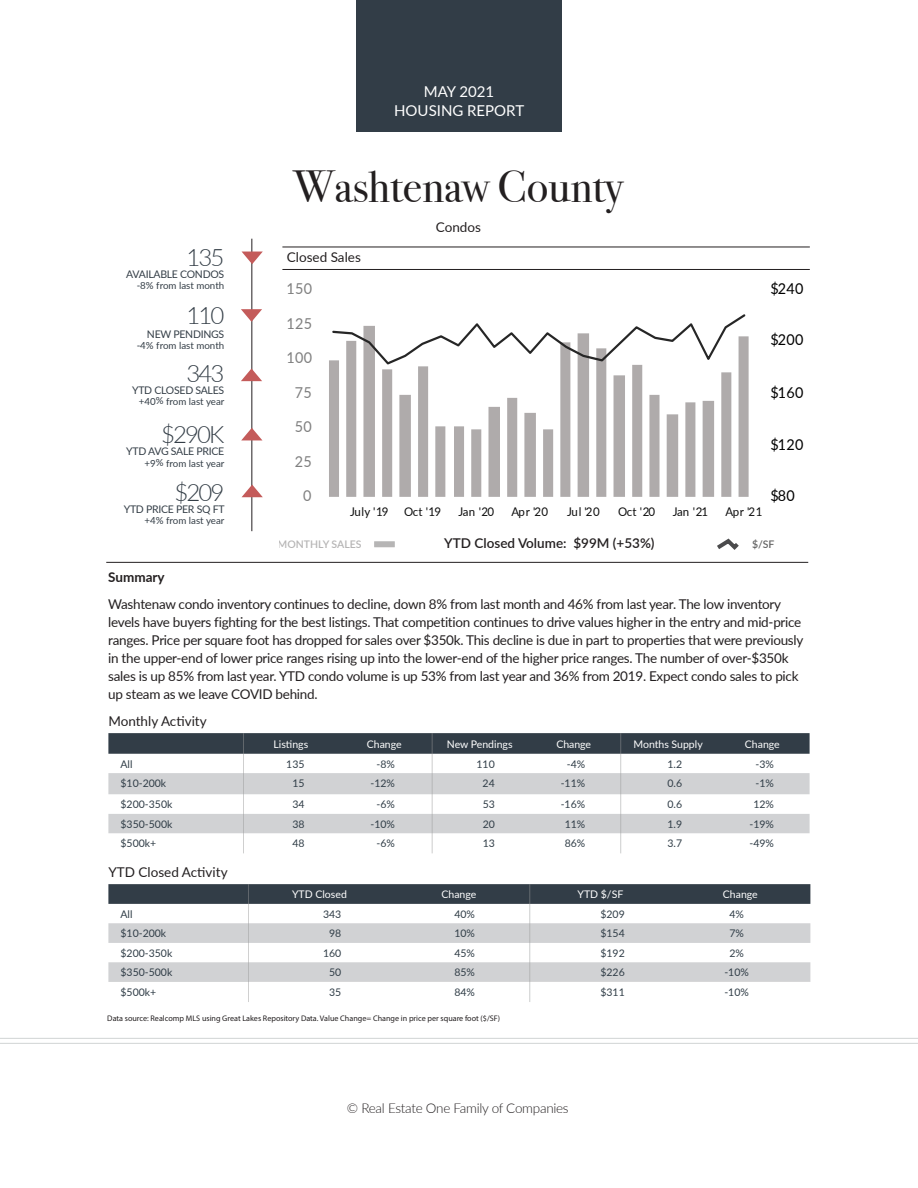
<style>
.page{position:relative;width:918px;height:1188px;background:#fff}
.page>*{position:absolute;margin:0;border:0;box-sizing:border-box;transform-origin:0 0}
.t1{font:45px "Bodoni Svty Two ITCTT";color:#231f20}
.t2{font:300 24px "Lato";letter-spacing:-.08em;color:#343e47}
.t3{font:15px/19.5px "Lato";color:#fff;text-align:center}
.t4{font:15px "Lato";letter-spacing:.02em;color:#000;scale:.96 1}
.t5{font:15px "Lato";letter-spacing:.02em;color:#7f7f7f;scale:.96 1}
.Area_Summary{font:13.5px/18px "Lato";letter-spacing:-.02em;color:#231f20}
.Area_Summary-2{font:13.5px "Lato";color:#231f20}
.t6{font:300 13.5px "Lato";letter-spacing:-.02em;color:#231f20}
.t7{font:600 13.5px "Lato";color:#231f20}
.t8{font:700 13.5px "Lato";color:#231f20}
.t9{font:12px "Lato";letter-spacing:-.045em;color:#0d0d0d;scale:.96 1}
.t10{font:10.5px "Lato";color:#303d47}
.t11{font:10.5px "Lato";color:#fff}
.t12{font:10.5px "Lato";letter-spacing:-.025em;color:#343e47}
.t13{font:600 10.5px "Lato";color:#b6b5b5}
.t14{font:600 10.5px "Lato";color:#646464}
.t15{font:9.75px "Lato";color:#343e47}
.t16{font:8.1px "Myriad Pro";color:#231f20}
</style>
<div class="page">
<div style="left:356px;top:0;width:206px;height:132px;background:#323d47"></div>
<hr style="left:0;top:1038px;width:918px;height:1px;background:#d1d4d4">
<hr style="left:0;top:1043px;width:918px;height:1px;background:#d1d4d4">
<hr style="left:106px;top:562px;width:702px;height:1px;background:#231f20">
<hr style="left:252px;top:239px;width:1px;height:292px;background:#231f20">
<svg style="left:241px;top:368px;width:21px;height:13px"></svg>
<svg style="left:241px;top:428px;width:21px;height:12px"></svg>
<hr style="left:282px;top:269px;width:528px;height:1px;background:#231f20">
<hr style="left:282px;top:247px;width:528px;height:1px;background:#231f20">
<svg style="left:329px;top:336px;width:420px;height:161px"></svg>
<svg style="left:331px;top:314px;width:416px;height:52px"></svg>
<div style="left:374px;top:541px;width:21px;height:6px;background:#b6b5b5"></div>
<svg style="left:717px;top:538px;width:22px;height:12px"></svg>
<svg style="left:108px;top:733px;width:702px;height:21px;background:#36404a"></svg>
<svg style="left:108px;top:773px;width:702px;height:60px"></svg>
<hr style="left:432px;top:733px;width:1px;height:120px;background:#989999">
<hr style="left:620px;top:733px;width:1px;height:120px;background:#989999">
<hr style="left:243px;top:733px;width:1px;height:120px;background:#989999">
<svg style="left:108px;top:884px;width:702px;height:20px;background:#343f49"></svg>
<svg style="left:108px;top:923px;width:702px;height:78px"></svg>
<hr style="left:248px;top:884px;width:1px;height:118px;background:#989999">
<hr style="left:530px;top:884px;width:1px;height:118px;background:#989999">
<svg style="left:241px;top:309px;width:21px;height:13px"></svg>
<svg style="left:242px;top:252px;width:21px;height:12px"></svg>
<svg style="left:242px;top:485px;width:21px;height:12px"></svg>
<p class="t3" style="left:394px;top:81px;width:132px">MAY 2021<br>HOUSING REPORT</p>
<p class="t2" style="left:186px;top:240px;width:39px">135</p>
<p class="t12" style="left:126px;top:267px;width:99px">AVAILABLE CONDOS</p>
<p class="t15" style="left:137px;top:278px;width:89px">-8% from last month</p>
<p class="t2" style="left:186px;top:299px;width:39px">110</p>
<p class="t12" style="left:147px;top:326px;width:79px">NEW PENDINGS</p>
<p class="t15" style="left:137px;top:338px;width:89px">-4% from last month</p>
<p class="t2" style="left:186px;top:357px;width:39px">343</p>
<p class="t12" style="left:132px;top:383px;width:94px">YTD CLOSED SALES</p>
<p class="t15" style="left:139px;top:395px;width:87px">+40% from last year</p>
<p class="t2" style="left:161px;top:417px;width:65px">$290K</p>
<p class="t12" style="left:126px;top:444px;width:100px">YTD AVG SALE PRICE</p>
<p class="t15" style="left:144px;top:456px;width:82px">+9% from last year</p>
<p class="t2" style="left:174px;top:476px;width:51px">$209</p>
<p class="t12" style="left:124px;top:502px;width:102px">YTD PRICE PER SQ FT</p>
<p class="t15" style="left:145px;top:514px;width:81px">+4% from last year</p>
<p class="t8" style="left:108px;top:567px;width:58px">Summary</p>
<p class="t1" style="left:293px;top:150px;width:331px">Washtenaw County</p>
<p class="Area_Summary" style="left:436px;top:217px;width:47px">Condos</p>
<p class="Area_Summary-2" style="left:287px;top:248px;width:75px">Closed Sales</p>
<p class="t5" style="left:286px;top:278px;width:28px">150</p>
<p class="t5" style="left:286px;top:313px;width:28px">125</p>
<p class="t5" style="left:286px;top:347px;width:28px">100</p>
<p class="t5" style="left:295px;top:382px;width:19px">75</p>
<p class="t5" style="left:295px;top:416px;width:19px">50</p>
<p class="t5" style="left:295px;top:451px;width:19px">25</p>
<p class="t5" style="left:303px;top:485px;width:10px">0</p>
<p class="t4" style="left:771px;top:278px;width:36px">$240</p>
<p class="t4" style="left:771px;top:329px;width:36px">$200</p>
<p class="t4" style="left:771px;top:382px;width:36px">$160</p>
<p class="t4" style="left:771px;top:434px;width:36px">$120</p>
<p class="t4" style="left:771px;top:485px;width:27px">$80</p>
<p class="t9" style="left:350px;top:503px;width:41px">July '19</p>
<p class="t9" style="left:404px;top:503px;width:40px">Oct '19</p>
<p class="t9" style="left:459px;top:503px;width:38px">Jan '20</p>
<p class="t9" style="left:511px;top:503px;width:40px">Apr '20</p>
<p class="t9" style="left:567px;top:503px;width:35px">Jul '20</p>
<p class="t9" style="left:618px;top:503px;width:40px">Oct '20</p>
<p class="t9" style="left:673px;top:503px;width:38px">Jan '21</p>
<p class="t9" style="left:726px;top:503px;width:40px">Apr '21</p>
<p class="t13" style="left:278px;top:536px;width:85px">MONTHLY SALES</p>
<p class="t14" style="left:752px;top:537px;width:24px">$/SF</p>
<p class="t7" style="left:444px;top:533px;width:212px">YTD Closed Volume: $99M (+53%)</p>
<p class="Area_Summary" style="left:108px;top:594px;width:697px">Washtenaw condo inventory continues to decline, down 8% from last month and 46% from last year. The low inventory levels have buyers fighting for the best listings. That competition continues to drive values higher in the entry and mid-price ranges. Price per square foot has dropped for sales over $350k. This decline is due in part to properties that were previously in the upper-end of lower price ranges rising up into the lower-end of the higher price ranges. The number of over-$350k sales is up 85% from last year. YTD condo volume is up 53% from last year and 36% from 2019. Expect condo sales to pick up steam as we leave COVID behind.</p>
<p class="Area_Summary-2" style="left:108px;top:712px;width:100px">Monthly Activity</p>
<p class="t11" style="left:274px;top:736px;width:36px">Listings</p>
<p class="t11" style="left:367px;top:736px;width:36px">Change</p>
<p class="t11" style="left:447px;top:736px;width:67px">New Pendings</p>
<p class="t11" style="left:556px;top:736px;width:36px">Change</p>
<p class="t11" style="left:633px;top:736px;width:71px">Months Supply</p>
<p class="t11" style="left:745px;top:736px;width:36px">Change</p>
<p class="t10" style="left:121px;top:756px;width:14px">All</p>
<p class="t10" style="left:286px;top:756px;width:20px">135</p>
<p class="t10" style="left:377px;top:756px;width:20px">-8%</p>
<p class="t10" style="left:477px;top:756px;width:20px">110</p>
<p class="t10" style="left:567px;top:756px;width:20px">-4%</p>
<p class="t10" style="left:667px;top:756px;width:16px">1.2</p>
<p class="t10" style="left:756px;top:756px;width:20px">-3%</p>
<p class="t10" style="left:121px;top:776px;width:47px">$10-200k</p>
<p class="t10" style="left:292px;top:776px;width:14px">15</p>
<p class="t10" style="left:370px;top:776px;width:26px">-12%</p>
<p class="t10" style="left:483px;top:776px;width:14px">24</p>
<p class="t10" style="left:561px;top:776px;width:26px">-11%</p>
<p class="t10" style="left:667px;top:776px;width:16px">0.6</p>
<p class="t10" style="left:756px;top:776px;width:20px">-1%</p>
<p class="t10" style="left:121px;top:797px;width:53px">$200-350k</p>
<p class="t10" style="left:292px;top:797px;width:14px">34</p>
<p class="t10" style="left:377px;top:797px;width:20px">-6%</p>
<p class="t10" style="left:483px;top:797px;width:14px">53</p>
<p class="t10" style="left:561px;top:797px;width:26px">-16%</p>
<p class="t10" style="left:667px;top:797px;width:16px">0.6</p>
<p class="t10" style="left:753px;top:797px;width:22px">12%</p>
<p class="t10" style="left:121px;top:816px;width:53px">$350-500k</p>
<p class="t10" style="left:292px;top:816px;width:14px">38</p>
<p class="t10" style="left:370px;top:816px;width:26px">-10%</p>
<p class="t10" style="left:483px;top:816px;width:14px">20</p>
<p class="t10" style="left:565px;top:816px;width:22px">11%</p>
<p class="t10" style="left:667px;top:816px;width:16px">1.9</p>
<p class="t10" style="left:750px;top:816px;width:26px">-19%</p>
<p class="t10" style="left:121px;top:836px;width:37px">$500k+</p>
<p class="t10" style="left:292px;top:836px;width:14px">48</p>
<p class="t10" style="left:377px;top:836px;width:20px">-6%</p>
<p class="t10" style="left:483px;top:836px;width:14px">13</p>
<p class="t10" style="left:565px;top:836px;width:22px">86%</p>
<p class="t10" style="left:667px;top:836px;width:16px">3.7</p>
<p class="t10" style="left:750px;top:836px;width:26px">-49%</p>
<p class="Area_Summary-2" style="left:108px;top:863px;width:121px">YTD Closed Activity</p>
<p class="t11" style="left:292px;top:887px;width:56px">YTD Closed</p>
<p class="t11" style="left:441px;top:887px;width:36px">Change</p>
<p class="t11" style="left:577px;top:887px;width:47px">YTD $/SF</p>
<p class="t11" style="left:723px;top:887px;width:36px">Change</p>
<p class="t10" style="left:121px;top:906px;width:14px">All</p>
<p class="t10" style="left:323px;top:906px;width:20px">343</p>
<p class="t10" style="left:454px;top:906px;width:22px">40%</p>
<p class="t10" style="left:600px;top:906px;width:26px">$209</p>
<p class="t10" style="left:729px;top:906px;width:16px">4%</p>
<p class="t10" style="left:121px;top:926px;width:47px">$10-200k</p>
<p class="t10" style="left:329px;top:926px;width:14px">98</p>
<p class="t10" style="left:454px;top:926px;width:22px">10%</p>
<p class="t10" style="left:600px;top:926px;width:26px">$154</p>
<p class="t10" style="left:729px;top:926px;width:16px">7%</p>
<p class="t10" style="left:121px;top:946px;width:53px">$200-350k</p>
<p class="t10" style="left:323px;top:946px;width:20px">160</p>
<p class="t10" style="left:454px;top:946px;width:22px">45%</p>
<p class="t10" style="left:600px;top:946px;width:26px">$192</p>
<p class="t10" style="left:729px;top:946px;width:16px">2%</p>
<p class="t10" style="left:121px;top:965px;width:53px">$350-500k</p>
<p class="t10" style="left:329px;top:965px;width:14px">50</p>
<p class="t10" style="left:454px;top:965px;width:22px">85%</p>
<p class="t10" style="left:600px;top:965px;width:26px">$226</p>
<p class="t10" style="left:724px;top:965px;width:26px">-10%</p>
<p class="t10" style="left:121px;top:985px;width:37px">$500k+</p>
<p class="t10" style="left:329px;top:985px;width:14px">35</p>
<p class="t10" style="left:454px;top:985px;width:22px">84%</p>
<p class="t10" style="left:600px;top:985px;width:26px">$311</p>
<p class="t10" style="left:724px;top:985px;width:26px">-10%</p>
<p class="t16" style="left:107px;top:1014px;width:394px">Data source: Realcomp MLS using Great Lakes Repository Data. Value Change= Change in price per square foot ($/SF)</p>
<p class="t6" style="left:347px;top:1098px;width:223px">© Real Estate One Family of Companies</p>
</div>
